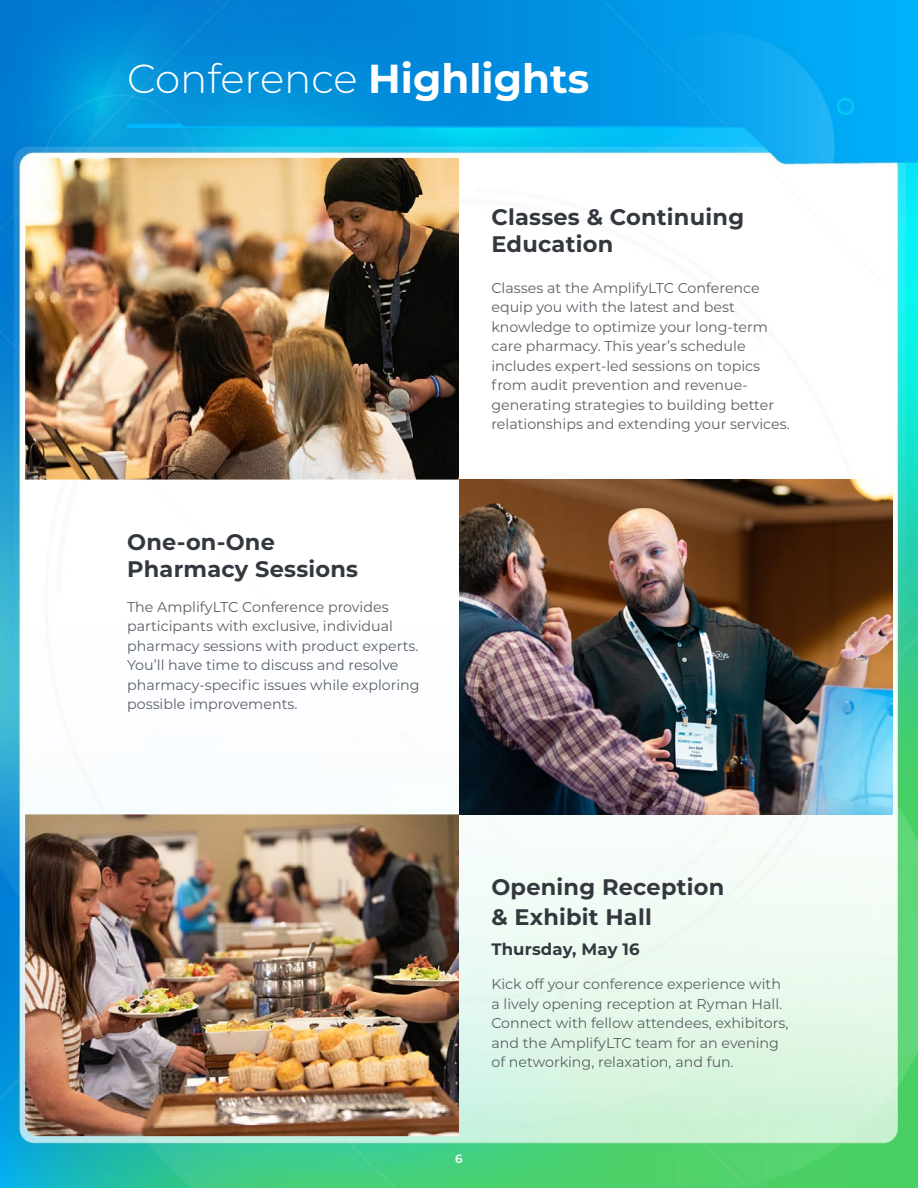
<style>
.page{position:relative;width:918px;height:1188px;background:#fff}
.page>*{position:absolute;margin:0;border:0;box-sizing:border-box;transform-origin:0 0}
.t1{font:300 40.5px "Montserrat";color:#fff}
.t2{font:700 22.5px/27px "Montserrat";letter-spacing:.01em;color:#33383f}
.t3{font:700 16.5px "Montserrat";letter-spacing:.01em;color:#33383f}
.t4{font:14.25px/19.5px "Montserrat";color:#5c6065}
.t5{font:600 12px "Montserrat";color:#fff}
.s1{font-weight:700}
</style>
<div class="page">
<img style="left:0;top:0;width:918px;height:1188px">
<hr style="left:128px;top:126px;width:617px;height:2px;background:#00b7ff">
<svg style="left:127px;top:124px;width:57px;height:4px"></svg>
<img style="left:25px;top:158px;width:434px;height:322px">
<img style="left:459px;top:480px;width:433px;height:334px">
<img style="left:25px;top:814px;width:434px;height:322px">
<h1 class="t1" style="left:127px;top:51px;width:464px">Conference <span class="s1">Highlights</span></h1>
<h2 class="t2" style="left:491px;top:202px;width:254px">Classes &amp; Continuing<br>Education</h2>
<h2 class="t2" style="left:127px;top:527px;width:233px">One-on-One<br>Pharmacy Sessions</h2>
<p class="t4" style="left:127px;top:597px;width:294px">The AmplifyLTC Conference provides participants with exclusive, individual pharmacy sessions with product experts.<br>You’ll have time to discuss and resolve pharmacy-specific issues while exploring possible improvements.</p>
<p class="t4" style="left:491px;top:277px;width:300px">Classes at the AmplifyLTC Conference equip you with the latest and best knowledge to optimize your long-term care pharmacy. This year’s schedule includes expert-led sessions on topics from audit prevention and revenue&shy;generating strategies to building better relationships and extending your services.</p>
<h2 class="t2" style="left:491px;top:871px;width:234px;line-height:30px">Opening Reception &amp; Exhibit Hall</h2>
<p class="t3" style="left:491px;top:937px;width:150px">Thursday, May 16</p>
<p class="t4" style="left:491px;top:974px;width:299px">Kick off your conference experience with a lively opening reception at Ryman Hall.<br>Connect with fellow attendees, exhibitors, and the AmplifyLTC team for an evening of networking, relaxation, and fun.</p>
<p class="t5" style="left:455px;top:1150px;width:9px">6</p>
</div>
